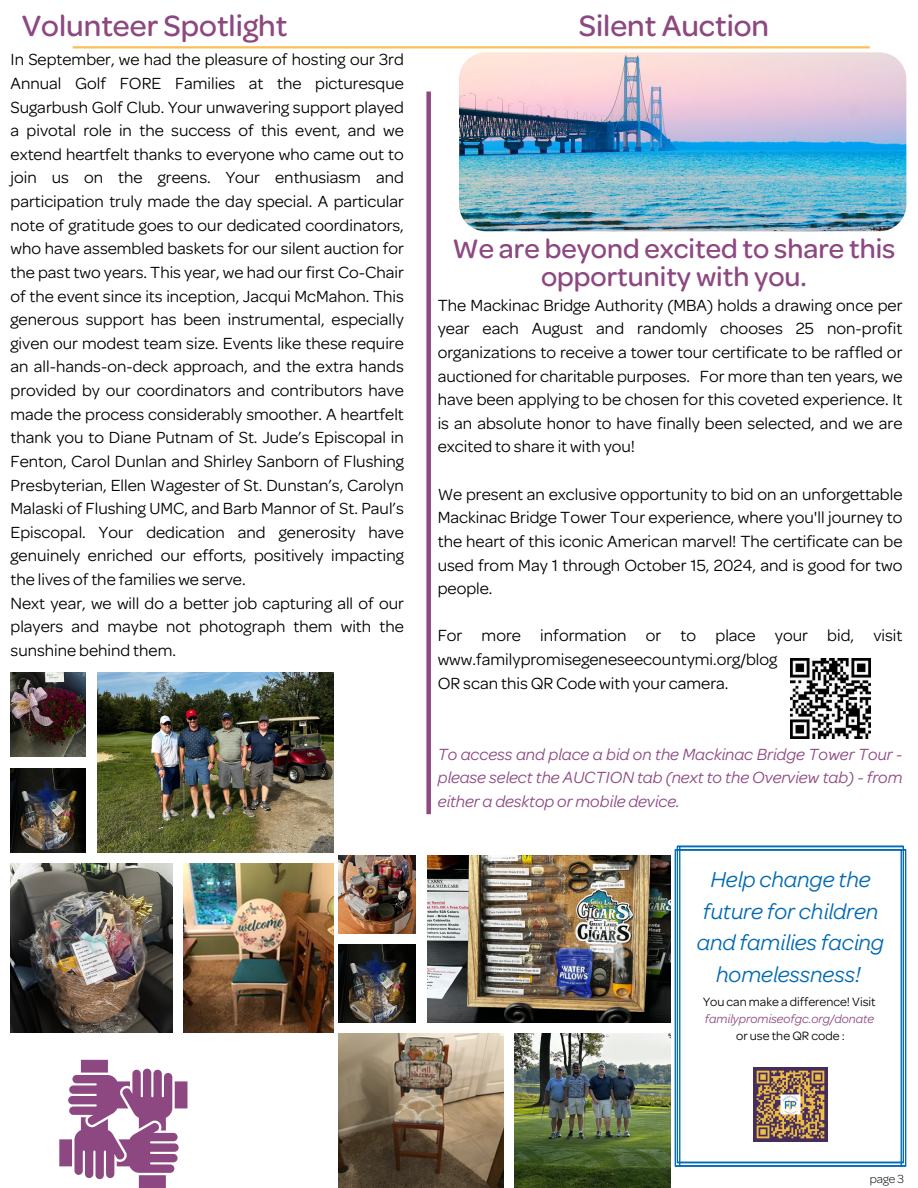
<style>
.page{position:relative;width:918px;height:1188px;background:#fff}
.page>*{position:absolute;margin:0;border:0;box-sizing:border-box;transform-origin:0 0}
.t1{font:500 31.2px "Omnes";color:#8d4881}
.t2{font:500 28.5px/28.2px "Omnes";color:#8d4881;text-align:center}
.t3{font:italic 23.25px/32px "Omnes";color:#006ab3;text-align:center}
.t4{font:17.25px/23.7px "Omnes";color:#000;text-align:justify}
.t5{font:italic 17.25px/23.7px "Omnes";color:#8d4881;text-align:justify}
.t6{font:12.9px "Omnes";color:#000}
.t7{font:italic 12.9px "Omnes";color:#8d4881}
.t8{font:300 12.45px "Omnes";color:#000}
</style>
<div class="page">
<img style="left:11px;top:672px;width:75px;height:85px">
<img style="left:97px;top:672px;width:236px;height:180px">
<img style="left:11px;top:768px;width:75px;height:84px">
<img style="left:11px;top:864px;width:162px;height:168px">
<img style="left:184px;top:864px;width:149px;height:168px">
<img style="left:459px;top:52px;width:447px;height:179px;border-radius:27px">
<svg style="left:59px;top:1060px;width:128px;height:128px"></svg>
<hr style="left:73px;top:46px;width:797px;height:2px;background:#fdbe57">
<svg style="left:675px;top:845px;width:231px;height:322px"></svg>
<img style="left:338px;top:856px;width:78px;height:77px">
<img style="left:427px;top:856px;width:243px;height:166px">
<img style="left:338px;top:945px;width:78px;height:77px">
<img style="left:338px;top:1034px;width:166px;height:154px">
<img style="left:515px;top:1034px;width:155px;height:154px">
<div style="left:426px;top:92px;width:5px;height:722px;background:#8d4881"></div>
<img style="left:790px;top:658px;width:80px;height:80px">
<p class="t1" style="left:22px;top:14px;width:267px">Volunteer Spotlight</p>
<p class="t4" style="left:11px;top:50px;width:395px">In September, we had the pleasure of hosting our 3rd Annual Golf FORE Families at the picturesque Sugarbush Golf Club. Your unwavering support played a pivotal role in the success of this event, and we extend heartfelt thanks to everyone who came out to join us on the greens. Your enthusiasm and participation truly made the day special. A particular note of gratitude goes to our dedicated coordinators, who have assembled baskets for our silent auction for the past two years. This year, we had our first Co-Chair of the event since its inception, Jacqui McMahon. This generous support has been instrumental, especially given our modest team size. Events like these require an all-hands-on-deck approach, and the extra hands provided by our coordinators and contributors have made the process considerably smoother. A heartfelt thank you to Diane Putnam of St. Jude’s Episcopal in Fenton, Carol Dunlan and Shirley Sanborn of Flushing Presbyterian, Ellen Wagester of St. Dunstan’s, Carolyn Malaski of Flushing UMC, and Barb Mannor of St. Paul’s Episcopal. Your dedication and generosity have genuinely enriched our efforts, positively impacting the lives of the families we serve.</p>
<p class="t4" style="left:11px;top:593px;width:395px">Next year, we will do a better job capturing all of our players and maybe not photograph them with the sunshine behind them.</p>
<p class="t1" style="left:579px;top:14px;width:192px">Silent Auction</p>
<p class="t2" style="left:452px;top:238px;width:445px">We are beyond excited to share this opportunity with you.</p>
<p class="t4" style="left:438px;top:295px;width:466px">The Mackinac Bridge Authority (MBA) holds a drawing once per year each August and randomly chooses 25 non-profit organizations to receive a tower tour certificate to be raffled or auctioned for charitable purposes. For more than ten years, we have been applying to be chosen for this coveted experience. It is an absolute honor to have finally been selected, and we are excited to share it with you!</p>
<p class="t4" style="left:438px;top:484px;width:466px">We present an exclusive opportunity to bid on an unforgettable Mackinac Bridge Tower Tour experience, where you'll journey to the heart of this iconic American marvel! The certificate can be used from May 1 through October 15, 2024, and is good for two people.</p>
<p class="t4" style="left:438px;top:626px;width:466px">For more information or to place your bid, visit www.familypromisegeneseecountymi.org/blog</p>
<p class="t4" style="left:438px;top:673px;width:292px">OR scan this QR Code with your camera.</p>
<p class="t5" style="left:438px;top:744px;width:466px">To access and place a bid on the Mackinac Bridge Tower Tour - please select the AUCTION tab (next to the Overview tab) - from either a desktop or mobile device.</p>
<p class="t3" style="left:697px;top:866px;width:189px">Help change the future for children and families facing homelessness!</p>
<p class="t6" style="left:703px;top:997px;width:174px">You can make a difference! Visit</p>
<p class="t7" style="left:705px;top:1014px;width:171px">familypromiseofgc.org/donate</p>
<p class="t6" style="left:736px;top:1031px;width:110px">or use the QR code :</p>
<p class="t8" style="left:870px;top:1174px;width:36px">page 3</p>
</div>
